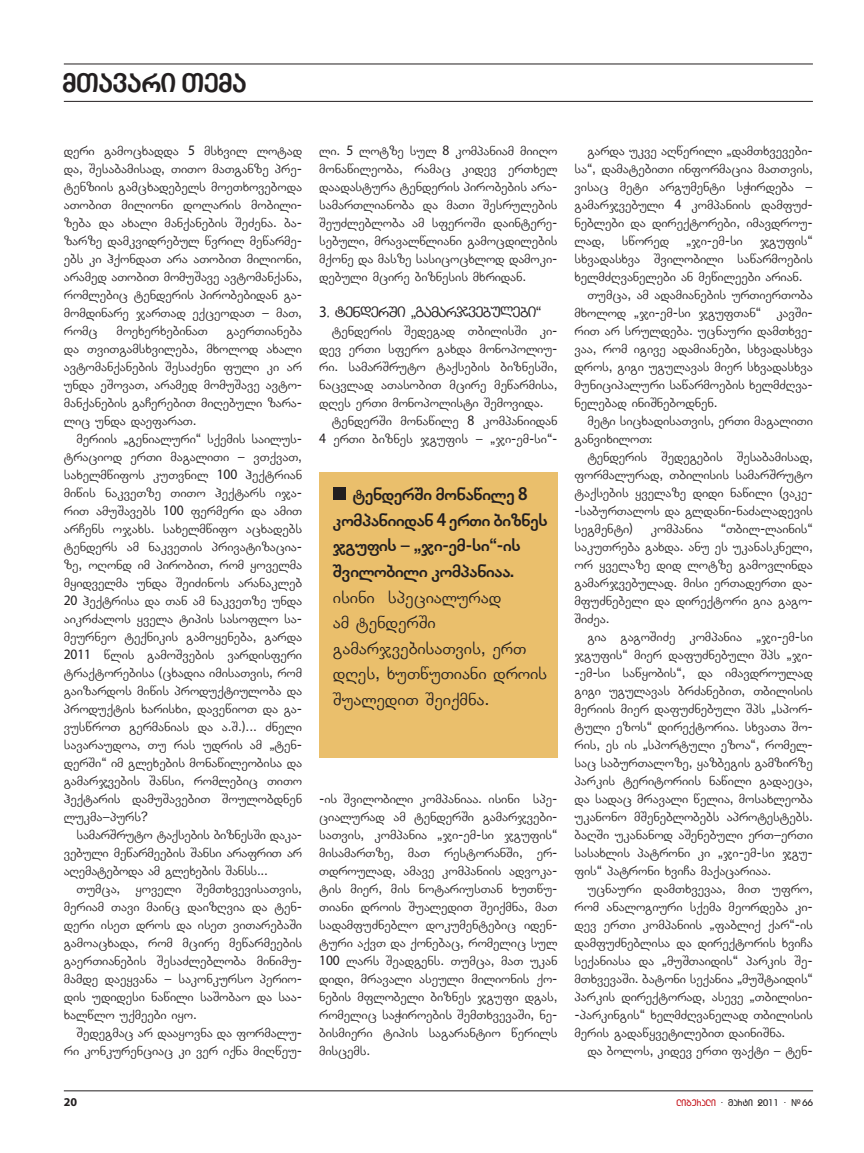
<style>
.page{position:relative;width:864px;height:1153px;background:#fff}
.page>*{position:absolute;margin:0;border:0;box-sizing:border-box;transform-origin:0 0}
.t1{font:700 27px "A Kolkhety M";letter-spacing:-.01em;color:#231f20}
.t2{font:18px/25.5px "A Kolkhety N";letter-spacing:-.01em;color:#231f20}
.t3{font:700 18px/25.5px "A Kolkhety N";letter-spacing:-.01em;color:#231f20}
.t4{font:15px "A Kolkhety M";letter-spacing:-.01em;color:#231f20}
.t5{font:13.5px/18px "A Kolkhety N";letter-spacing:-.01em;color:#231f20;text-align:justify}
.t6{font:700 12px "Myriad Pro";color:#231f20}
.t7{font:10.5px "Bauhaus Mtavruli Thin A";color:#231f20}
.s1{color:#c4121a}
.s2{font-family:"Myriad Pro"}
</style>
<div class="page">
<hr style="left:64px;top:64px;width:748px;height:1px;background:#231f20">
<hr style="left:64px;top:101px;width:748px;height:1px;background:#231f20">
<div style="left:319px;top:472px;width:238px;height:285px;background:#eabf6c"></div>
<div style="left:333px;top:487px;width:13px;height:13px;background:#231f20"></div>
<hr style="left:64px;top:1090px;width:748px;height:1px;background:#231f20">
<h1 class="t1" style="left:62px;top:70px;width:186px">MTAVARI TEMA</h1>
<p class="t5" style="left:64px;top:142px;width:240px">DERI GAMOCXADDA 5 MSXVIL LOTAD DA, SESABAMISAD, TITO MATGANZE PRE-TENZIIS GAMCXADEBELS MOETXOVEBODA ATOBIT MILIONI DOLARIS MOBILI-ZEBA DA AXALI MANQANEBIS SEZENA. BA-ZARZE DAMKVIDREBUL WVRIL MEWARME-EBS KI HQONDAT ARA ATOBIT MILIONI, ARAMED ATOBIT MOMUSAVE AVTOMANQANA, ROMLEBIC TENDERIS PIROBEBIDAN GA-MOMDINARE JARTAD EQCEODAT _ MAT, ROMC</p>
<p class="t5" style="left:64px;top:322px;width:240px;text-indent:162px">GAERTIANEBA DA TVITGAMSXVILEBA, MXOLOD AXALI AVTOMANQANEBIS SESAZENI FULI KI AR UNDA ESOVAT, ARAMED MOMUSAVE AVTO-MANQANEBIS GACEREBIT MIREBULI ZARA-LIC UNDA DAEFARAT.</p>
<p class="t5" style="left:64px;top:430px;width:240px;text-indent:13px">MERIIS „GENIALURI“ SQEMIS SAILUS-TRACIOD ERTI MAGALITI _ VTQVAT, SAXELMWIFOS KUTVNIL 100 HEQTRIAN MIWIS NAKVETZE TITO HEQTARS IJA-RIT AMUSAVEBS 100 FERMERI DA AMIT ARCENS OJAXS. SAXELMWIFO ACXADEBS TENDERS AM NAKVETIS PRIVATIZACIA-ZE, OROND IM PIROBIT, ROM YOVELMA MYIDVELMA UNDA SEIZINOS ARANAKLEB 20 HEQTRISA DA TAN AM NAKVETZE UNDA AIKRZALOS YVELA TIPIS SASOFLO SA-MEURNEO TEQNIKIS GAMOYENEBA, GARDA 2011 WLIS GAMOSVEBIS VARDISFERI TRAQTOREBISA (CXADIA IMISATVIS, ROM GAIZARDOS MIWIS PRODUQTIULOBA DA PRODUQTIS XARISXI, DAVEWIOT DA GA-VUSWROT GERMANIAS DA A.S.)... ZNELI SAVARAUDOA, TU RAS UDRIS AM „TEN-DERSI“ IM GLEXEBIS MONAWILEOBISA DA GAMARJVEBIS SANSI, ROMLEBIC TITO HEQTARIS DAMUSAVEBIT SOULOBDNEN LUKMA_PURS?</p>
<p class="t5" style="left:64px;top:826px;width:240px;text-indent:13px">SAMARSRUTO TAQSEBIS BIZNESSI DAKA-VEBULI MEWARMEEBIS SANSI ARAFRIT AR AREMATEBODA AM GLEXEBIS SANSS...</p>
<p class="t5" style="left:64px;top:880px;width:240px;text-indent:13px">TUMCA, YOVELI SEMTXVEVISATVIS, MERIAM TAVI MAINC DAIZRVIA DA TEN-DERI ISET DROS DA ISET VITAREBASI GAMOACXADA, ROM MCIRE MEWARMEEBIS GAERTIANEBIS SESAZLEBLOBA MINIMU-MAMDE DAEYVANA _ SAKONKURSO PERIO-DIS UDIDESI NAWILI SASOBAO DA SAA-XALWLO UQMEEBI IYO.</p>
<p class="t5" style="left:64px;top:1024px;width:240px;text-align:right">SEDEGMAC AR DAAYOVNA DA FORMALU-<br>RI KONKURENCIAC KI VER IQNA MIRWEU-</p>
<p class="t5" style="left:116px;top:322px;width:93px">MOEXERXEBINAT</p>
<p class="t5" style="left:319px;top:142px;width:240px">LI. 5 LOTZE SUL 8 KOMPANIAM MIIRO MONAWILEOBA, RAMAC KIDEV ERTXEL DAADASTURA TENDERIS PIROBEBIS ARA-SAMARTLIANOBA DA MATI SESRULEBIS SEUZLEBLOBA AM SFEROSI DAINTERE-SEBULI, MRAVALWLIANI GAMOCDILEBIS MQONE DA MASZE SASICOCXLOD DAMOKI-DEBULI MCIRE BIZNESIS MXRIDAN.</p>
<p class="t4" style="left:319px;top:305px;width:223px">3. TENDERSI „GAMARJVEBULEBI“</p>
<p class="t5" style="left:319px;top:322px;width:240px;text-indent:13px">TENDERIS SEDEGAD TBILISSI KI-DEV ERTI SFERO GAXDA MONOPOLIU-RI. SAMARSRUTO TAQSEBIS BIZNESSI, NACVLAD ATASOBIT MCIRE MEWARMISA, DRES ERTI MONOPOLISTI SEMOVIDA.</p>
<p class="t5" style="left:319px;top:412px;width:240px;text-align:right">TENDERSI MONAWILE 8 KOMPANIIDAN<br>4 ERTI BIZNES JGUFIS _ `JI-EM-SI~-</p>
<h2 class="t3" style="left:333px;top:483px;width:216px;text-indent:20px">TENDERSI MONAWILE 8<br>KOMPANIIDAN 4 ERTI BIZNES<br>JGUFIS _ `JI-EM-SI~-IS<br>SVILOBILI KOMPANIAA.</h2>
<h2 class="t2" style="left:333px;top:585px;width:216px">ISINI SPECIALURAD<br>AM TENDERSI<br>GAMARJVEBISATVIS, ERT<br>DRES, XUTWUTIANI DROIS<br>SUALEDIT SEIQMNA.</h2>
<p class="t5" style="left:319px;top:790px;width:240px">-IS SVILOBILI KOMPANIAA. ISINI SPE-CIALURAD AM TENDERSI GAMARJVEBI-SATVIS, KOMPANIA `JI-EM-SI JGUFIS~ MISAMARTZE, MAT RESTORANSI, ER-TDROULAD, AMAVE KOMPANIIS ADVOKA-TIS MIER, MIS NOTARIUSTAN XUTWU-TIANI DROIS SUALEDIT SEIQMNA, MAT SADAMFUZNEBLO DOKUMENTEBIC IDEN-TURI AQVT DA QONEBAC, ROMELIC SUL 100 LARS SEADGENS. TUMCA, MAT UKAN DIDI, MRAVALI ASEULI MILIONIS QO-NEBIS MFLOBELI BIZNES JGUFI DGAS, ROMELIC SAWIROEBIS SEMTXVEVASI, NE-BISMIERI TIPIS SAGARANTIO WERILS MISCEMS.</p>
<p class="t5" style="left:587px;top:142px;width:227px">GARDA UKVE ARWERILI `DAMTXVEVEBI-</p>
<p class="t5" style="left:574px;top:160px;width:240px">SA~, DAMATEBITI INFORMACIA MATTVIS,</p>
<p class="t5" style="left:574px;top:178px;width:240px">VISAC METI ARGUMENTI SWIRDEBA _</p>
<p class="t5" style="left:574px;top:196px;width:240px">GAMARJVEBULI 4 KOMPANIIS DAMFUZ-</p>
<p class="t5" style="left:574px;top:214px;width:240px">NEBLEBI DA DIREQTOREBI, IMAVDROU-</p>
<p class="t5" style="left:574px;top:232px;width:240px">LAD, SWORED `JI-EM-SI JGUFIS~</p>
<p class="t5" style="left:574px;top:250px;width:240px">SXVADASXVA SVILOBILI SAWARMOEBIS</p>
<p class="t5" style="left:574px;top:268px;width:230px">XELMZRVANELEBI AN MEWILEEBI ARIAN.</p>
<p class="t5" style="left:587px;top:286px;width:227px">TUMCA, AM ADAMIANEBIS URTIERTOBA</p>
<p class="t5" style="left:574px;top:304px;width:240px">MXOLOD `JI-EM-SI JGUFTAN~ KAVSI-</p>
<p class="t5" style="left:574px;top:322px;width:240px">RIT AR SRULDEBA. UCNAURI DAMTXVE-</p>
<p class="t5" style="left:574px;top:340px;width:240px">VAA, ROM IGIVE ADAMIANEBI, SXVADASXVA</p>
<p class="t5" style="left:574px;top:358px;width:240px">DROS, GIGI UGULAVAS MIER SXVADASXVA</p>
<p class="t5" style="left:574px;top:376px;width:240px">MUNICIPALURI SAWARMOEBIS XELMZRVA-</p>
<p class="t5" style="left:574px;top:394px;width:144px">NELEBAD INISNEBODNEN.</p>
<p class="t5" style="left:587px;top:412px;width:227px">METI SICXADISATVIS, ERTI MAGALITI</p>
<p class="t5" style="left:574px;top:430px;width:79px">GANVIXILOT:</p>
<p class="t5" style="left:587px;top:448px;width:227px">TENDERIS SEDEGEBIS SESABAMISAD,</p>
<p class="t5" style="left:574px;top:466px;width:240px">FORMALURAD, TBILISIS SAMARSRUTO</p>
<p class="t5" style="left:574px;top:484px;width:240px">TAQSEBIS YVELAZE DIDI NAWILI (VAKE-</p>
<p class="t5" style="left:574px;top:502px;width:240px">-SABURTALOS DA GLDANI-NAZALADEVIS</p>
<p class="t5" style="left:574px;top:520px;width:60px">SEGMENTI)</p>
<p class="t5" style="left:650px;top:520px;width:54px">KOMPANIA</p>
<p class="t5" style="left:574px;top:520px;width:240px;text-indent:146px">“TBIL-LAINIS~ SAKUTREBA GAXDA. ANU ES UKANASKNELI, OR YVELAZE DID LOTZE GAMOVLINDA GAMARJVEBULAD. MISI ERTADERTI DA-MFUZNEBELI DA DIREQTORI GIA GAGO-SIZEA.</p>
<p class="t5" style="left:574px;top:628px;width:240px;text-indent:13px">GIA GAGOSIZE KOMPANIA `JI-EM-SI JGUFIS~ MIER DAFUZNEBULI SPS `JI--EM-SI SAWYOBIS~, DA IMAVDROULAD GIGI UGULAVAS BRZANEBIT, TBILISIS MERIIS MIER DAFUZNEBULI SPS `SPOR-TULI EZOS~ DIREQTORIA. SXVATA SO-RIS, ES IS `SPORTULI EZOA~, ROMEL-SAC SABURTALOZE, YAZBEGIS GAMZIRZE PARKIS TERITORIIS NAWILI GADAECA, DA SADAC MRAVALI WELIA, MOSAXLEOBA UKANONO MSENEBLOBEBS APROTESTEBS.<br>BARSI UKANANOD ASENEBULI ERT_ERTI SASAXLIS PATRONI KI `JI-EM-SI JGU-FIS~ PATRONI XVICA MAQACARIAA.</p>
<p class="t5" style="left:574px;top:880px;width:240px;text-indent:13px">UCNAURI DAMTXVEVAA, MIT UFRO, ROM ANALOGIURI SQEMA MEORDEBA KI-DEV ERTI KOMPANIIS `FABLIQ QAR~-IS DAMFUZNEBLISA DA DIREQTORIS XVICA SEQANIASA DA `MUSTAIDIS~ PARKIS SE-MTXVEVASI. BATONI SEQANIA `MUSTAIDIS~ PARKIS DIREQTORAD, ASEVE `TBILISI--PARKINGIS~ XELMZRVANELAD TBILISIS MERIS GADAWYVETILEBIT DAINISNA.</p>
<p class="t5" style="left:587px;top:1042px;width:227px">DA BOLOS, KIDEV ERTI FAQTI _ TEN-</p>
<p class="t6" style="left:64px;top:1094px;width:15px">20</p>
<p class="t7" style="left:676px;top:1097px;width:138px"><span class="s1">LIBERALI</span> . MARTI 2011 . <span class="s2">№</span> 66</p>
</div>
